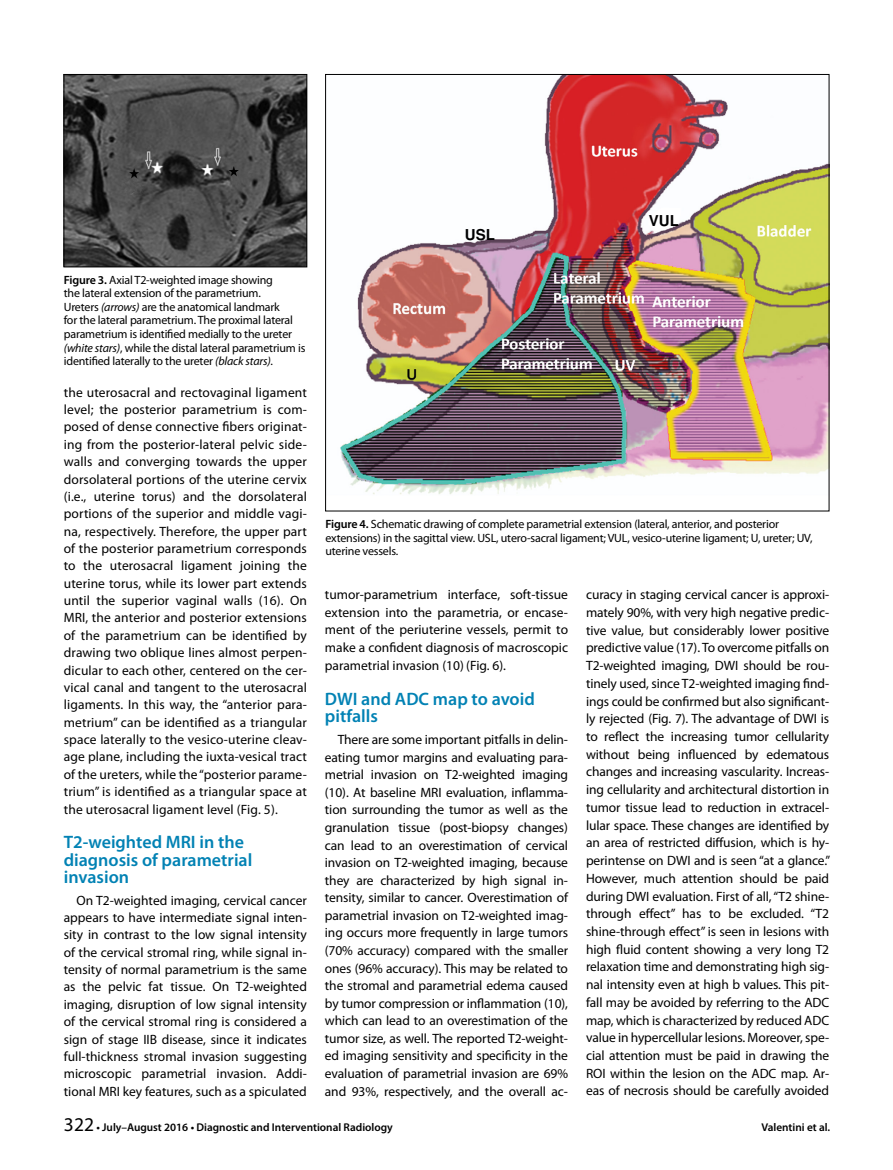
<style>
.page{position:relative;width:893px;height:1170px;background:#fff}
.page>*{position:absolute;margin:0;border:0;box-sizing:border-box;transform-origin:0 0}
.t1{font:600 18px/17.4px "Myriad Pro";color:#0282b4}
.t2{font:700 15px "Helvetica Tr";color:#000}
.t3{font:13.5px/17.4px "Myriad Pro";color:#000;text-align:justify}
.t4{font:12px/13.5px "Myriad Pro";letter-spacing:-.015em;color:#000}
.t5{font:600 11.25px "Myriad Pro";color:#000}
.s1{font-weight:600}
.s2{font-style:italic}
.s3{font-weight:400;font-size:19.5px}
</style>
<div class="page">
<img style="left:66px;top:76px;width:239px;height:189px">
<div style="left:64px;top:74px;width:243px;height:193px;border:1px solid #000"></div>
<img style="left:340px;top:76px;width:487px;height:418px">
<p class="t4" style="left:64px;top:273px;width:243px"><span class="s1">Figure 3.</span> Axial T2-weighted image showing<br>the lateral extension of the parametrium.<br>Ureters <span class="s2">(arrows)</span> are the anatomical landmark<br>for the lateral parametrium. The proximal lateral parametrium is identified medially to the ureter <span class="s2">(white stars)</span>, while the distal lateral parametrium is identified laterally to the ureter <span class="s2">(black stars)</span>.</p>
<p class="t3" style="left:64px;top:383px;width:245px">the uterosacral and rectovaginal ligament level; the posterior parametrium is com&shy;posed of dense connective fibers originat&shy;ing from the posterior-lateral pelvic side&shy;walls and converging towards the upper dorsolateral portions of the uterine cervix (i.e., uterine torus) and the dorsolateral portions of the superior and middle vagi&shy;na, respectively. Therefore, the upper part of the posterior parametrium corresponds to the uterosacral ligament joining the uterine torus, while its lower part extends until the superior vaginal walls (16). On MRI, the anterior and posterior extensions of the parametrium can be identified by drawing two oblique lines almost perpen&shy;dicular to each other, centered on the cer&shy;vical canal and tangent to the uterosacral ligaments. In this way, the “anterior para&shy;metrium” can be identified as a triangular space laterally to the vesico-uterine cleav&shy;age plane, including the iuxta-vesical tract of the ureters, while the “posterior parame&shy;trium” is identified as a triangular space at the uterosacral ligament level (Fig. 5).</p>
<h1 class="t1" style="left:64px;top:832px;width:190px">T2-weighted MRI in the diagnosis of parametrial invasion</h1>
<p class="t3" style="left:64px;top:891px;width:245px;text-indent:13px">On T2-weighted imaging, cervical cancer appears to have intermediate signal inten&shy;sity in contrast to the low signal intensity of the cervical stromal ring, while signal in&shy;tensity of normal parametrium is the same as the pelvic fat tissue. On T2-weighted imaging, disruption of low signal intensity of the cervical stromal ring is considered a sign of stage IIB disease, since it indicates full-thickness stromal invasion suggesting microscopic parametrial invasion. Addi&shy;tional MRI key features, such as a spiculated</p>
<p class="t2" style="left:465px;top:226px;width:31px">USL</p>
<p class="t2" style="left:649px;top:212px;width:31px">VUL</p>
<p class="t4" style="left:325px;top:517px;width:489px"><span class="s1">Figure 4.</span> Schematic drawing of complete parametrial extension (lateral, anterior, and posterior extensions) in the sagittal view. USL, utero-sacral ligament; VUL, vesico-uterine ligament; U, ureter; UV, uterine vessels.</p>
<p class="t3" style="left:325px;top:585px;width:245px">tumor-parametrium interface, soft-tissue extension into the parametria, or encase&shy;ment of the periuterine vessels, permit to make a confident diagnosis of macroscopic parametrial invasion (10) (Fig. 6).</p>
<h1 class="t1" style="left:325px;top:689px;width:211px">DWI and ADC map to avoid pitfalls</h1>
<p class="t3" style="left:325px;top:730px;width:245px;text-indent:13px">There are some important pitfalls in delin&shy;eating tumor margins and evaluating para&shy;metrial invasion on T2-weighted imaging (10). At baseline MRI evaluation, inflamma&shy;tion surrounding the tumor as well as the granulation tissue (post-biopsy changes) can lead to an overestimation of cervical invasion on T2-weighted imaging, because they are characterized by high signal in&shy;tensity, similar to cancer. Overestimation of parametrial invasion on T2-weighted imag&shy;ing occurs more frequently in large tumors (70% accuracy) compared with the smaller ones (96% accuracy). This may be related to the stromal and parametrial edema caused by tumor compression or inflammation (10), which can lead to an overestimation of the tumor size, as well. The reported T2-weight&shy;ed imaging sensitivity and specificity in the evaluation of parametrial invasion are 69% and 93%, respectively, and the overall ac-</p>
<p class="t3" style="left:586px;top:585px;width:246px">curacy in staging cervical cancer is approxi&shy;mately 90%, with very high negative predic&shy;tive value, but considerably lower positive predictive value (17). To overcome pitfalls on T2-weighted imaging, DWI should be rou&shy;tinely used, since T2-weighted imaging find&shy;ings could be confirmed but also significant&shy;ly rejected (Fig. 7). The advantage of DWI is to reflect the increasing tumor cellularity without being influenced by edematous changes and increasing vascularity. Increas&shy;ing cellularity and architectural distortion in tumor tissue lead to reduction in extracel&shy;lular space. These changes are identified by an area of restricted diffusion, which is hy&shy;perintense on DWI and is seen “at a glance.” However, much attention should be paid during DWI evaluation. First of all, “T2 shine&shy;through effect” has to be excluded. “T2 shine-through effect” is seen in lesions with high fluid content showing a very long T2 relaxation time and demonstrating high sig&shy;nal intensity even at high b values. This pit&shy;fall may be avoided by referring to the ADC map, which is characterized by reduced ADC value in hypercellular lesions. Moreover, spe&shy;cial attention must be paid in drawing the ROI within the lesion on the ADC map. Ar&shy;eas of necrosis should be carefully avoided</p>
<p class="t5" style="left:64px;top:1120px;width:330px"><span class="s3">322</span> • July–August 2016 • Diagnostic and Interventional Radiology</p>
<p class="t5" style="left:761px;top:1120px;width:70px">Valentini et al.</p>
</div>
